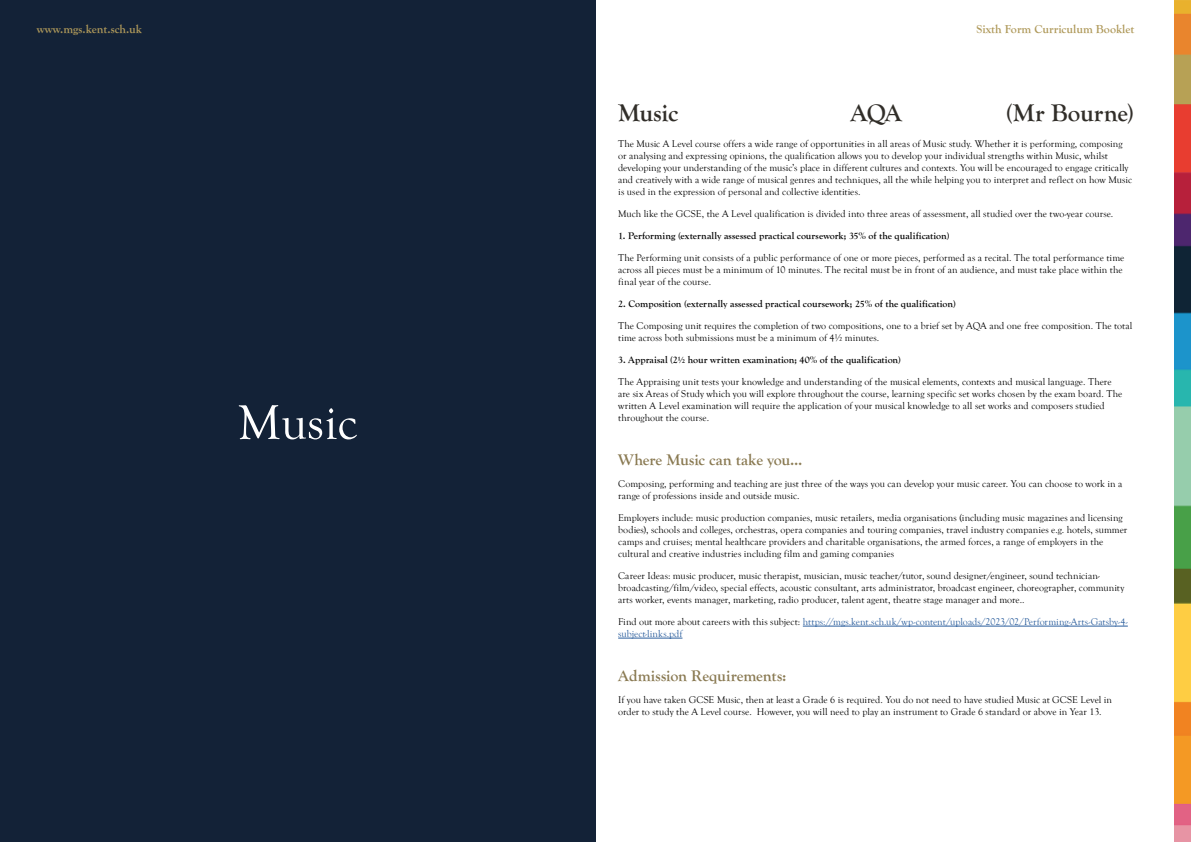
<style>
.page{position:relative;width:1191px;height:842px;background:#fff}
.page>*{position:absolute;margin:0;border:0;box-sizing:border-box;transform-origin:0 0}
.t1{font:50px "Goudy Old Style T";color:#fff}
.t2{font:700 25px "Goudy Old Style T";letter-spacing:-.015em;color:#312e29}
.t3{font:700 16px "Goudy Old Style T";letter-spacing:-.005em;color:#887850}
.t4{font:700 12px "Goudy Old Style T";color:#af995a}
.t5{font:10px/12px "Goudy Old Style T";letter-spacing:.005em;color:#000}
.t6{font:700 10px "Goudy Old Style T";letter-spacing:.01em;color:#000}
.t7{font:10px/12px "Goudy Old Style T";color:#275b9b}
.s1{color:#000}
</style>
<div class="page">
<div style="left:0;top:0;width:595px;height:842px;background:#132237"></div>
<img style="left:1174px;top:0;width:17px;height:842px">
<hr style="left:803px;top:626px;width:324px;height:1px;background:#275b9b">
<hr style="left:618px;top:638px;width:64px;height:1px;background:#275b9b">
<p class="t4" style="left:37px;top:23px;width:107px">www.mgs.kent.sch.uk</p>
<p class="t4" style="left:976px;top:23px;width:159px">Sixth Form Curriculum Booklet</p>
<h1 class="t1" style="left:238px;top:395px;width:121px">Music</h1>
<h2 class="t2" style="left:618px;top:99px;width:62px">Music</h2>
<h2 class="t2" style="left:850px;top:99px;width:53px">AQA</h2>
<h2 class="t2" style="left:1005px;top:99px;width:130px">(Mr Bourne)</h2>
<p class="t5" style="left:618px;top:138px;width:515px">The Music A Level course offers a wide range of opportunities in all areas of Music study. Whether it is performing, composing or analysing and expressing opinions, the qualification allows you to develop your individual strengths within Music, whilst developing your understanding of the music’s place in different cultures and contexts. You will be encouraged to engage critically and creatively with a wide range of musical genres and techniques, all the while helping you to interpret and reflect on how Music is used in the expression of personal and collective identities.</p>
<p class="t5" style="left:618px;top:208px;width:497px">Much like the GCSE, the A Level qualification is divided into three areas of assessment, all studied over the two-year course.</p>
<p class="t6" style="left:618px;top:230px;width:333px">1. Performing (externally assessed practical coursework; 35% of the qualification)</p>
<p class="t5" style="left:618px;top:252px;width:507px">The Performing unit consists of a public performance of one or more pieces, performed as a recital. The total performance time across all pieces must be a minimum of 10 minutes. The recital must be in front of an audience, and must take place within the final year of the course.</p>
<p class="t6" style="left:618px;top:298px;width:339px">2. Composition (externally assessed practical coursework; 25% of the qualification)</p>
<p class="t5" style="left:618px;top:320px;width:516px">The Composing unit requires the completion of two compositions, one to a brief set by AQA and one free composition. The total time across both submissions must be a minimum of 4½ minutes.</p>
<p class="t6" style="left:618px;top:354px;width:284px">3. Appraisal (2½ hour written examination; 40% of the qualification)</p>
<p class="t5" style="left:618px;top:376px;width:505px">The Appraising unit tests your knowledge and understanding of the musical elements, contexts and musical language. There are six Areas of Study which you will explore throughout the course, learning specific set works chosen by the exam board. The written A Level examination will require the application of your musical knowledge to all set works and composers studied throughout the course.</p>
<h3 class="t3" style="left:618px;top:451px;width:186px">Where Music can take you...</h3>
<p class="t5" style="left:618px;top:478px;width:506px">Composing, performing and teaching are just three of the ways you can develop your music career. You can choose to work in a range of professions inside and outside music.</p>
<p class="t5" style="left:618px;top:512px;width:511px">Employers include: music production companies, music retailers, media organisations (including music magazines and licensing bodies), schools and colleges, orchestras, opera companies and touring companies, travel industry companies e.g. hotels, summer camps and cruises; mental healthcare providers and charitable organisations, the armed forces, a range of employers in the cultural and creative industries including film and gaming companies</p>
<p class="t5" style="left:618px;top:570px;width:508px">Career Ideas: music producer, music therapist, musician, music teacher/tutor, sound designer/engineer, sound technician&shy;broadcasting/film/video, special effects, acoustic consultant, arts administrator, broadcast engineer, choreographer, community arts worker, events manager, marketing, radio producer, talent agent, theatre stage manager and more..</p>
<p class="t7" style="left:618px;top:616px;width:511px"><span class="s1">Find out more about careers with this subject:</span> https://mgs.kent.sch.uk/wp-content/uploads/2023/02/Performing-Arts-Gatsby-4- subject-links.pdf</p>
<h3 class="t3" style="left:618px;top:667px;width:170px">Admission Requirements:</h3>
<p class="t5" style="left:618px;top:694px;width:495px">If you have taken GCSE Music, then at least a Grade 6 is required. You do not need to have studied Music at GCSE Level in order to study the A Level course. However, you will need to play an instrument to Grade 6 standard or above in Year 13.</p>
</div>
